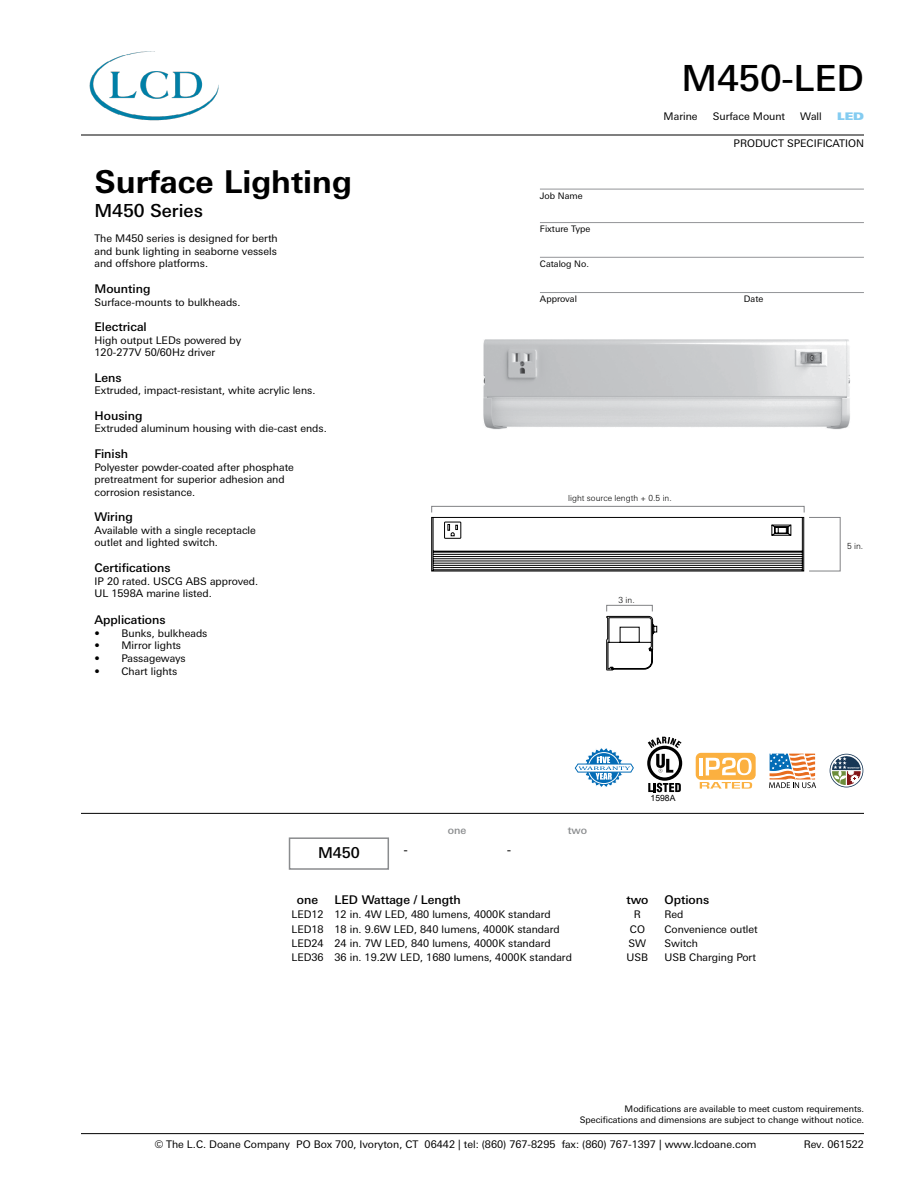
<style>
.page{position:relative;width:918px;height:1188px;background:#fff}
.page>*{position:absolute;margin:0;border:0;box-sizing:border-box;transform-origin:0 0}
.t1{font:500 36px "LT Univers Basic";color:#000}
.t2{font:700 31.5px "LT Univers Basic";color:#000}
.t3{font:500 18px "LT Univers Basic";color:#000}
.t4{font:500 15px "LT Univers Basic";color:#000}
.t5{font:500 12px "LT Univers Basic";color:#000}
.t6{font:10.5px/14.2px "LT Univers Basic";color:#000}
.t7{font:500 10.5px "LT Univers Basic";color:#8a8c8e}
.t8{font:10.5px "LT Univers Extd X Black";color:#84ccf1}
.t9{font:9px/10.5px "LT Univers Basic";color:#000;text-align:right}
.t10{font:300 8.4px "LT Univers Basic";color:#010101}
</style>
<div class="page">
<img style="left:89px;top:51px;width:130px;height:70px">
<hr style="left:81px;top:1133px;width:783px;height:1px;background:#000">
<hr style="left:81px;top:813px;width:783px;height:1px;background:#000">
<svg style="left:769px;top:753px;width:47px;height:35px"></svg>
<svg style="left:830px;top:754px;width:33px;height:33px"></svg>
<svg style="left:830px;top:755px;width:33px;height:32px"></svg>
<svg style="left:832px;top:756px;width:29px;height:29px"></svg>
<div style="left:696px;top:753px;width:60px;height:27px;background:#fbb040;border-radius:5px"></div>
<svg style="left:700px;top:782px;width:52px;height:7px"></svg>
<hr style="left:699px;top:758px;width:4px;height:17px;background:#fff">
<svg style="left:706px;top:758px;width:46px;height:17px"></svg>
<img style="left:483px;top:339px;width:367px;height:91px">
<svg style="left:431px;top:505px;width:410px;height:67px"></svg>
<svg style="left:431px;top:517px;width:374px;height:153px"></svg>
<svg style="left:575px;top:748px;width:59px;height:39px"></svg>
<svg style="left:648px;top:737px;width:34px;height:11px"></svg>
<svg style="left:647px;top:746px;width:35px;height:35px"></svg>
<div style="left:650px;top:749px;width:29px;height:28px;background:#fff;border-radius:50%"></div>
<svg style="left:656px;top:754px;width:17px;height:19px"></svg>
<hr style="left:81px;top:135px;width:783px;height:1px;background:#000">
<div style="left:289px;top:837px;width:100px;height:33px;border:2px solid #8a8c8e"></div>
<hr style="left:540px;top:189px;width:324px;height:1px;background:#939598">
<hr style="left:540px;top:222px;width:324px;height:1px;background:#939598">
<hr style="left:540px;top:257px;width:324px;height:1px;background:#939598">
<hr style="left:540px;top:292px;width:324px;height:1px;background:#939598">
<svg style="left:648px;top:783px;width:33px;height:10px"></svg>
<h1 class="t1" style="left:681px;top:57px;width:184px">M450-LED</h1>
<p class="t6" style="left:664px;top:109px;width:36px">Marine</p>
<p class="t6" style="left:713px;top:109px;width:74px">Surface Mount</p>
<p class="t6" style="left:800px;top:109px;width:23px">Wall</p>
<p class="t8" style="left:837px;top:110px;width:28px">LED</p>
<h2 class="t2" style="left:94px;top:163px;width:259px">Surface Lighting</h2>
<h3 class="t3" style="left:94px;top:200px;width:110px">M450 Series</h3>
<p class="t6" style="left:94px;top:232px;width:185px;line-height:12.6px;text-align:justify">The M450 series is designed for berth and bunk lighting in seaborne vessels and offshore platforms.</p>
<p class="t5" style="left:94px;top:282px;width:58px">Mounting</p>
<p class="t6" style="left:94px;top:295px;width:147px">Surface-mounts to bulkheads.</p>
<p class="t5" style="left:94px;top:320px;width:54px">Electrical</p>
<p class="t6" style="left:94px;top:334px;width:148px;line-height:12.6px">High output LEDs powered by<br>120-277V 50/60Hz driver</p>
<p class="t5" style="left:94px;top:370px;width:29px">Lens</p>
<p class="t6" style="left:94px;top:383px;width:222px">Extruded, impact-resistant, white acrylic lens.</p>
<p class="t5" style="left:94px;top:409px;width:49px">Housing</p>
<p class="t6" style="left:94px;top:422px;width:234px">Extruded aluminum housing with die-cast ends.</p>
<p class="t5" style="left:94px;top:447px;width:35px">Finish</p>
<p class="t6" style="left:94px;top:461px;width:201px;line-height:12.6px">Polyester powder-coated after phosphate pretreatment for superior adhesion and corrosion resistance.</p>
<p class="t5" style="left:94px;top:510px;width:40px">Wiring</p>
<p class="t6" style="left:94px;top:524px;width:163px;line-height:12.6px">Available with a single receptacle outlet and lighted switch.</p>
<p class="t5" style="left:94px;top:561px;width:78px">Certifications</p>
<p class="t6" style="left:94px;top:575px;width:165px;line-height:12.6px">IP 20 rated. USCG ABS approved.<br>UL 1598A marine listed.</p>
<p class="t5" style="left:94px;top:613px;width:73px">Applications</p>
<p class="t6" style="left:94px;top:626px;width:114px">• Bunks, bulkheads</p>
<p class="t6" style="left:94px;top:638px;width:88px">• Mirror lights</p>
<p class="t6" style="left:94px;top:651px;width:93px">• Passageways</p>
<p class="t6" style="left:94px;top:664px;width:84px">• Chart lights</p>
<p class="t6" style="left:734px;top:136px;width:132px">PRODUCT SPECIFICATION</p>
<p class="t9" style="left:540px;top:190px;width:44px">Job Name</p>
<p class="t9" style="left:540px;top:224px;width:52px">Fixture Type</p>
<p class="t9" style="left:540px;top:258px;width:51px">Catalog No.</p>
<p class="t9" style="left:540px;top:294px;width:38px">Approval</p>
<p class="t9" style="left:744px;top:294px;width:21px">Date</p>
<p class="t10" style="left:568px;top:493px;width:105px">light source length + 0.5 in.</p>
<p class="t10" style="left:619px;top:595px;width:18px">3 in.</p>
<p class="t10" style="left:847px;top:541px;width:18px">5 in.</p>
<h3 class="t4" style="left:318px;top:844px;width:43px">M450</h3>
<p class="t7" style="left:448px;top:824px;width:20px">one</p>
<p class="t5" style="left:404px;top:842px;width:5px">-</p>
<p class="t5" style="left:507px;top:842px;width:5px">-</p>
<p class="t7" style="left:568px;top:824px;width:21px">two</p>
<p class="t5" style="left:297px;top:893px;width:23px">one</p>
<p class="t6" style="left:291px;top:908px;width:34px;text-align:justify">LED12<br>LED18<br>LED24<br>LED36</p>
<p class="t5" style="left:335px;top:893px;width:128px">LED Wattage / Length</p>
<p class="t6" style="left:335px;top:908px;width:239px">12 in. 4W LED, 480 lumens, 4000K standard<br>18 in. 9.6W LED, 840 lumens, 4000K standard 24 in. 7W LED, 840 lumens, 4000K standard<br>36 in. 19.2W LED, 1680 lumens, 4000K standard</p>
<p class="t5" style="left:626px;top:893px;width:24px">two</p>
<p class="t6" style="left:627px;top:908px;width:23px;text-align:center">R<br>CO<br>SW<br>USB</p>
<p class="t5" style="left:664px;top:893px;width:46px">Options</p>
<p class="t6" style="left:664px;top:908px;width:95px">Red<br>Convenience outlet<br>Switch<br>USB Charging Port</p>
<p class="t9" style="left:580px;top:1104px;width:286px">Modifications are available to meet custom requirements.<br>Specifications and dimensions are subject to change without notice.</p>
<p class="t6" style="left:155px;top:1137px;width:603px">© The L.C. Doane Company PO Box 700, Ivoryton, CT 06442 | tel: (860) 767-8295 fax: (860) 767-1397 | www.lcdoane.com</p>
<p class="t6" style="left:804px;top:1137px;width:62px">Rev. 061522</p>
</div>
